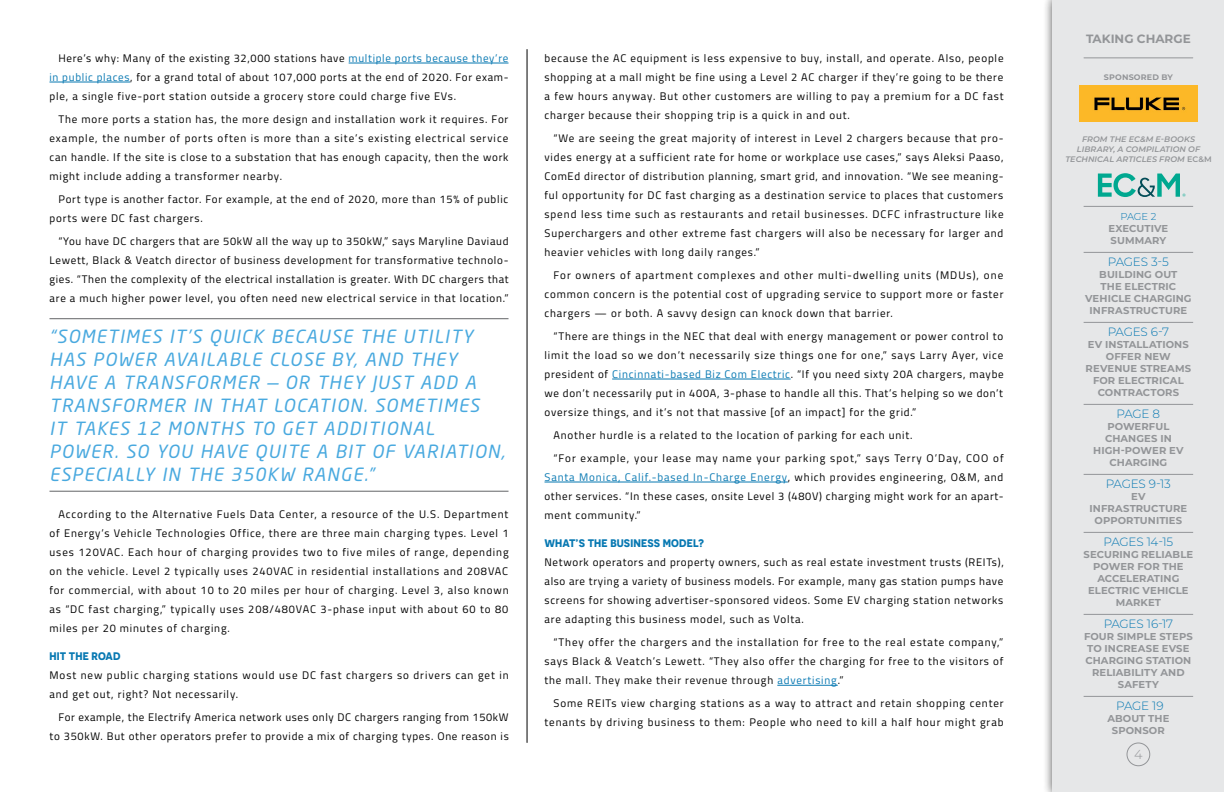
<style>
.page{position:relative;width:1224px;height:792px;background:#fff}
.page>*{position:absolute;margin:0;border:0;box-sizing:border-box;transform-origin:0 0}
.t1{font:italic 18px/23px "Neo Sans W1 G";letter-spacing:.07em;color:#49a9df}
.t2{font:300 13px "Montserrat";color:#939598}
.t3{font:300 12px "Montserrat";letter-spacing:-.02em;color:#0778b2}
.t4{font:700 12px "Montserrat";color:#939598}
.t5{font:11px/19px "Titillium Web";letter-spacing:.075em;color:#000;text-align:justify}
.t6{font:11px/19px "Titillium Web";letter-spacing:.055em;color:#000;text-align:right}
.t7{font:700 11px "Novecentosans";letter-spacing:.01em;color:#0778b2}
.t8{font:700 10px/12px "Montserrat";letter-spacing:.01em;color:#939598;text-align:center}
.t9{font:300 10px "Montserrat";color:#0778b2}
.t10{font:italic 600 8px/10px "Montserrat";letter-spacing:.01em;color:#939598;text-align:center}
.t11{font:700 8px "Montserrat";letter-spacing:.02em;color:#939598}
.s1{color:#0778b2}
.s2{font-style:normal}
</style>
<div class="page">
<div style="left:1043px;top:0;width:181px;height:792px;background:#000;opacity:.75"></div>
<div style="left:1053px;top:0;width:171px;height:792px;background:#e6e7e8"></div>
<hr style="left:1084px;top:206px;width:109px;height:1px;background:#939598">
<hr style="left:1084px;top:252px;width:109px;height:1px;background:#939598">
<hr style="left:1084px;top:322px;width:109px;height:1px;background:#939598">
<hr style="left:1084px;top:404px;width:109px;height:1px;background:#939598">
<hr style="left:1084px;top:474px;width:109px;height:1px;background:#939598">
<hr style="left:1084px;top:532px;width:109px;height:1px;background:#939598">
<hr style="left:1084px;top:614px;width:109px;height:1px;background:#939598">
<hr style="left:1084px;top:696px;width:109px;height:1px;background:#939598">
<hr style="left:1084px;top:58px;width:109px;height:1px;background:#939598">
<div style="left:1127px;top:742px;width:23px;height:24px;border:1px solid #939598;border-radius:50%"></div>
<svg style="left:1098px;top:173px;width:88px;height:24px"></svg>
<hr style="left:349px;top:63px;width:160px;height:1px;background:#0778b2">
<hr style="left:50px;top:82px;width:80px;height:1px;background:#0778b2">
<hr style="left:50px;top:318px;width:459px;height:1px;background:#636467">
<hr style="left:50px;top:491px;width:459px;height:1px;background:#636467">
<hr style="left:612px;top:379px;width:179px;height:1px;background:#0778b2">
<hr style="left:545px;top:482px;width:243px;height:1px;background:#0778b2">
<hr style="left:777px;top:685px;width:61px;height:1px;background:#0778b2">
<img style="left:1079px;top:86px;width:119px;height:36px">
<hr style="left:527px;top:50px;width:1px;height:692px;background:#000">
<p class="t5" style="left:50px;top:48px;width:461px;text-indent:9px">Here’s why: Many of the existing 32,000 stations have <span class="s1">multiple ports because they’re in public places</span>, for a grand total of about 107,000 ports at the end of 2020. For exam&shy;ple, a single five-port station outside a grocery store could charge five EVs.</p>
<p class="t5" style="left:50px;top:109px;width:461px;text-indent:9px">The more ports a station has, the more design and installation work it requires. For example, the number of ports often is more than a site’s existing electrical service can handle. If the site is close to a substation that has enough capacity, then the work might include adding a transformer nearby.</p>
<p class="t5" style="left:50px;top:189px;width:460px;text-indent:9px">Port type is another factor. For example, at the end of 2020, more than 15% of public ports were DC fast chargers.</p>
<p class="t5" style="left:50px;top:231px;width:461px;text-indent:9px">“You have DC chargers that are 50kW all the way up to 350kW,” says Maryline Daviaud Lewett, Black &amp; Veatch director of business development for transformative technolo&shy;gies. “Then the complexity of the electrical installation is greater. With DC chargers that are a much higher power level, you often need new electrical service in that location.”</p>
<p class="t1" style="left:50px;top:325px;width:457px">“SOMETIMES IT’S QUICK BECAUSE THE UTILITY HAS POWER AVAILABLE CLOSE BY, AND THEY HAVE A TRANSFORMER — OR THEY JUST ADD A TRANSFORMER IN THAT LOCATION. SOMETIMES<br>IT TAKES 12 MONTHS TO GET ADDITIONAL POWER. SO YOU HAVE QUITE A BIT OF VARIATION, ESPECIALLY IN THE 350KW RANGE.”</p>
<p class="t5" style="left:50px;top:504px;width:461px;text-indent:9px">According to the Alternative Fuels Data Center, a resource of the U.S. Department of Energy’s Vehicle Technologies Office, there are three main charging types. Level 1 uses 120VAC. Each hour of charging provides two to five miles of range, depending on the vehicle. Level 2 typically uses 240VAC in residential installations and 208VAC for commercial, with about 10 to 20 miles per hour of charging. Level 3, also known as “DC fast charging,” typically uses 208/480VAC 3-phase input with about 60 to 80 miles per 20 minutes of charging.</p>
<p class="t7" style="left:50px;top:650px;width:73px">HIT THE ROAD</p>
<p class="t5" style="left:50px;top:665px;width:461px">Most new public charging stations would use DC fast chargers so drivers can get in and get out, right? Not necessarily.</p>
<p class="t6" style="left:50px;top:707px;width:461px">For example, the Electrify America network uses only DC chargers ranging from 150kW to 350kW. But other operators prefer to provide a mix of charging types. One reason is</p>
<p class="t5" style="left:545px;top:48px;width:461px">because the AC equipment is less expensive to buy, install, and operate. Also, people shopping at a mall might be fine using a Level 2 AC charger if they’re going to be there a few hours anyway. But other customers are willing to pay a premium for a DC fast charger because their shopping trip is a quick in and out.</p>
<p class="t5" style="left:545px;top:128px;width:461px;text-indent:9px">“We are seeing the great majority of interest in Level 2 chargers because that pro&shy;vides energy at a sufficient rate for home or workplace use cases,” says Aleksi Paaso, ComEd director of distribution planning, smart grid, and innovation. “We see meaning&shy;ful opportunity for DC fast charging as a destination service to places that customers spend less time such as restaurants and retail businesses. DCFC infrastructure like Superchargers and other extreme fast chargers will also be necessary for larger and heavier vehicles with long daily ranges.”</p>
<p class="t5" style="left:545px;top:265px;width:461px;text-indent:9px">For owners of apartment complexes and other multi-dwelling units (MDUs), one common concern is the potential cost of upgrading service to support more or faster chargers — or both. A savvy design can knock down that barrier.</p>
<p class="t5" style="left:545px;top:326px;width:461px;text-indent:9px">“There are things in the NEC that deal with energy management or power control to limit the load so we don’t necessarily size things one for one,” says Larry Ayer, vice president of <span class="s1">Cincinnati-based Biz Com Electric</span>. “If you need sixty 20A chargers, maybe we don’t necessarily put in 400A, 3-phase to handle all this. That’s helping so we don’t oversize things, and it’s not that massive [of an impact] for the grid.”</p>
<p class="t5" style="left:554px;top:423px;width:452px;line-height:23px">Another hurdle is a related to the location of parking for each unit.<br>“For example, your lease may name your parking spot,” says Terry O’Day, COO of</p>
<p class="t5" style="left:545px;top:467px;width:461px"><span class="s1">Santa Monica, Calif.-based In-Charge Energy</span>, which provides engineering, O&amp;M, and other services. “In these cases, onsite Level 3 (480V) charging might work for an apart&shy;ment community.”</p>
<p class="t7" style="left:545px;top:537px;width:161px">WHAT’S THE BUSINESS MODEL?</p>
<p class="t5" style="left:545px;top:552px;width:461px">Network operators and property owners, such as real estate investment trusts (REITs), also are trying a variety of business models. For example, many gas station pumps have screens for showing advertiser-sponsored videos. Some EV charging station networks are adapting this business model, such as Volta.</p>
<p class="t5" style="left:545px;top:632px;width:461px;text-indent:9px">“They offer the chargers and the installation for free to the real estate company,” says Black &amp; Veatch’s Lewett. “They also offer the charging for free to the visitors of the mall. They make their revenue through <span class="s1">advertising</span>.”</p>
<p class="t5" style="left:545px;top:693px;width:461px;text-align:right">Some REITs view charging stations as a way to attract and retain shopping center tenants by driving business to them: People who need to kill a half hour might grab</p>
<p class="t4" style="left:1086px;top:30px;width:106px">TAKING CHARGE</p>
<p class="t11" style="left:1104px;top:72px;width:70px">SPONSORED BY</p>
<p class="t10" style="left:1065px;top:134px;width:148px">FROM THE EC&amp;M E-BOOKS<br>LIBRARY, A COMPILATION OF<br>TECHNICAL ARTICLES FROM <span class="s2">EC&amp;M</span></p>
<p class="t9" style="left:1120px;top:210px;width:38px">PAGE 2</p>
<p class="t8" style="left:1108px;top:222px;width:61px;text-align:left">EXECUTIVE<br>SUMMARY</p>
<p class="t3" style="left:1108px;top:254px;width:62px">PAGES 3-5</p>
<p class="t8" style="left:1085px;top:268px;width:108px">BUILDING OUT<br>THE ELECTRIC<br>VEHICLE CHARGING<br>INFRASTRUCTURE</p>
<p class="t3" style="left:1108px;top:324px;width:63px">PAGES 6-7</p>
<p class="t8" style="left:1086px;top:338px;width:107px">EV INSTALLATIONS<br>OFFER NEW<br>REVENUE STREAMS<br>FOR ELECTRICAL<br>CONTRACTORS</p>
<p class="t3" style="left:1117px;top:406px;width:45px">PAGE 8</p>
<p class="t8" style="left:1093px;top:420px;width:92px">POWERFUL<br>CHANGES IN<br>HIGH-POWER EV<br>CHARGING</p>
<p class="t3" style="left:1106px;top:476px;width:67px">PAGES 9-13</p>
<p class="t8" style="left:1090px;top:490px;width:99px">EV<br>INFRASTRUCTURE<br>OPPORTUNITIES</p>
<p class="t3" style="left:1104px;top:534px;width:71px">PAGES 14-15</p>
<p class="t8" style="left:1084px;top:548px;width:111px">SECURING RELIABLE<br>POWER FOR THE<br>ACCELERATING<br>ELECTRIC VEHICLE<br>MARKET</p>
<p class="t3" style="left:1104px;top:616px;width:71px">PAGES 16-17</p>
<p class="t8" style="left:1084px;top:630px;width:110px">FOUR SIMPLE STEPS<br>TO INCREASE EVSE<br>CHARGING STATION<br>RELIABILITY AND<br>SAFETY</p>
<p class="t3" style="left:1116px;top:698px;width:49px">PAGE 19</p>
<p class="t8" style="left:1107px;top:712px;width:64px">ABOUT THE<br>SPONSOR</p>
<p class="t2" style="left:1134px;top:745px;width:10px">4</p>
</div>
